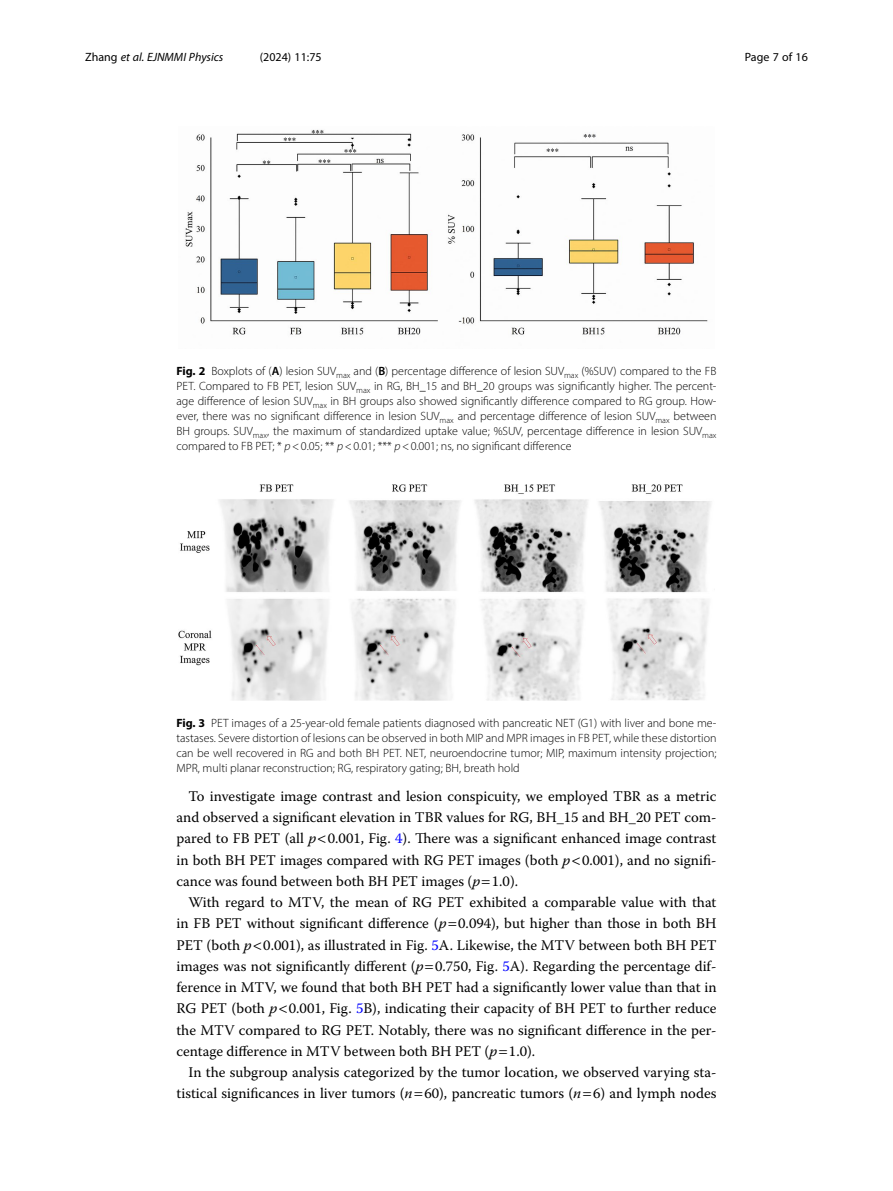
<style>
.page{position:relative;width:893px;height:1191px;background:#fff}
.page>*{position:absolute;margin:0;border:0;box-sizing:border-box;transform-origin:0 0}
.Body_Text_Indent{font:14.7px/21.1px "Warnock Pro";color:#000;text-align:justify}
.Figure_Caption{font:300 12px/15px "Myriad Pro";color:#000;text-align:justify}
.t1{font:italic 12px "Myriad Pro";color:#000}
.t2{font:12px "Myriad Pro";color:#000}
.s1{font-style:normal}
.s2{font-weight:700}
.s3{font-weight:600}
.s4{font-style:italic}
.s5{color:#00f}
</style>
<div class="page">
<img style="left:179px;top:484px;width:533px;height:216px">
<img style="left:185px;top:129px;width:523px;height:206px">
<p class="t1" style="left:85px;top:50px;width:140px"><span class="s1">Zhang</span> et al. EJNMMI Physics</p>
<p class="t2" style="left:260px;top:50px;width:63px">(2024) 11:75</p>
<p class="t2" style="left:745px;top:50px;width:65px">Page 7 of 16</p>
<p class="Figure_Caption" style="left:176px;top:364px;width:542px"><span class="s2">Fig. 2</span> Boxplots of (<span class="s3">A</span>) lesion SUV<sub>max</sub> and (<span class="s3">B</span>) percentage difference of lesion SUV<sub>max</sub> (%SUV) compared to the FB PET. Compared to FB PET, lesion SUV<sub>max</sub> in RG, BH_15 and BH_20 groups was significantly higher. The percent&shy;age difference of lesion SUV<sub>max</sub> in BH groups also showed significantly difference compared to RG group. How&shy;ever, there was no significant difference in lesion SUV<sub>max</sub> and percentage difference of lesion SUV<sub>max</sub> between BH groups. SUV<sub>max</sub>, the maximum of standardized uptake value; %SUV, percentage difference in lesion SUV<sub>max </sub>compared to FB PET; * <span class="s4">p</span>&lt;0.05; ** <span class="s4">p</span>&lt;0.01; *** <span class="s4">p</span>&lt;0.001; ns, no significant difference</p>
<p class="Figure_Caption" style="left:176px;top:715px;width:542px"><span class="s2">Fig. 3</span> PET images of a 25-year-old female patients diagnosed with pancreatic NET (G1) with liver and bone me&shy;tastases. Severe distortion of lesions can be observed in both MIP and MPR images in FB PET, while these distortion can be well recovered in RG and both BH PET. NET, neuroendocrine tumor; MIP, maximum intensity projection; MPR, multi planar reconstruction; RG, respiratory gating; BH, breath hold</p>
<p class="Body_Text_Indent" style="left:176px;top:785px;width:542px;text-indent:12px">To investigate image contrast and lesion conspicuity, we employed TBR as a metric and observed a significant elevation in TBR values for RG, BH_15 and BH_20 PET com&shy;pared to FB PET (all <span class="s4">p</span> 0.001, Fig. <span class="s5">4</span>). There was a significant enhanced image contrast in both BH PET images compared with RG PET images (both <span class="s4">p</span> 0.001), and no signifi&shy;cance was found between both BH PET images (<span class="s4">p</span> 1.0).</p>
<p class="Body_Text_Indent" style="left:176px;top:891px;width:542px;text-indent:12px">With regard to MTV, the mean of RG PET exhibited a comparable value with that in FB PET without significant difference (<span class="s4">p</span> 0.094), but higher than those in both BH PET (both <span class="s4">p</span> 0.001), as illustrated in Fig. <span class="s5">5</span>A. Likewise, the MTV between both BH PET images was not significantly different (<span class="s4">p</span> 0.750, Fig. <span class="s5">5</span>A). Regarding the percentage dif&shy;ference in MTV, we found that both BH PET had a significantly lower value than that in RG PET (both <span class="s4">p</span> 0.001, Fig. <span class="s5">5</span>B), indicating their capacity of BH PET to further reduce the MTV compared to RG PET. Notably, there was no significant difference in the per&shy;centage difference in MTV between both BH PET (<span class="s4">p</span> 1.0).</p>
<p class="Body_Text_Indent" style="left:176px;top:1061px;width:542px;text-align:right">In the subgroup analysis categorized by the tumor location, we observed varying sta&shy;tistical significances in liver tumors (<span class="s4">n</span> 60), pancreatic tumors (<span class="s4">n</span> 6) and lymph nodes</p>
</div>
